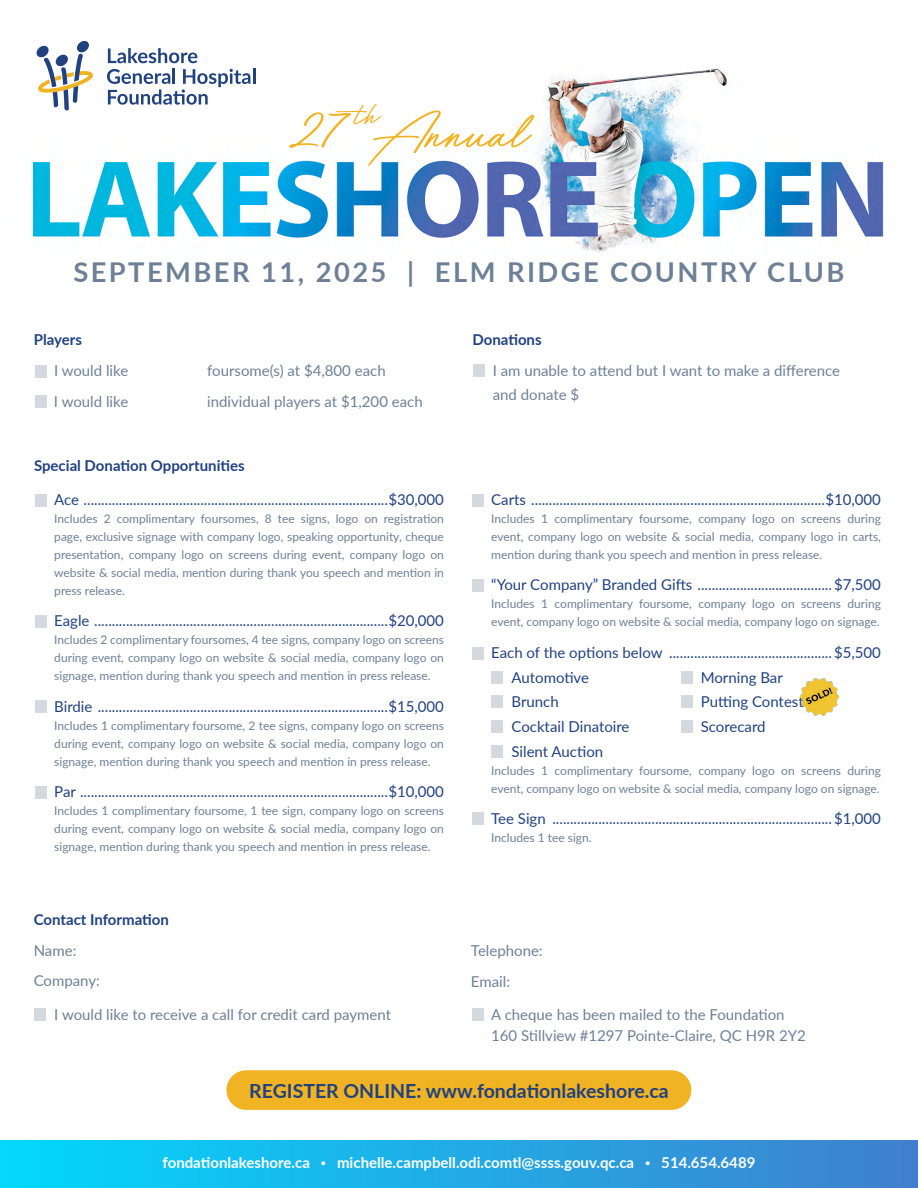
<style>
.page{position:relative;width:918px;height:1188px;background:#fff}
.page>*{position:absolute;margin:0;border:0;box-sizing:border-box;transform-origin:0 0}
.t1{font:71.1px "Bayshore";color:#f0b323}
.t2{font:700 27.3px "Lato";letter-spacing:.09em;color:#6e8096}
.t3{font:700 19.5px "Lato";color:#21417f}
.t4{font:15px/24.8px "Lato";color:#21417f}
.t5{font:15px/30.8px "Lato";color:#6e8096}
.t6{font:700 15px "Lato";color:#fff}
.t7{font:700 15px "Lato";color:#21417f}
.t8{font:12px/18px "Lato";color:#6e8096;text-align:justify}
.s1{font-size:9px}
</style>
<div class="page">
<img style="left:32px;top:62px;width:852px;height:191px">
<div style="left:0;top:1140px;width:918px;height:48px;background:linear-gradient(to right,#03d8fd,#407fcd)"></div>
<svg style="left:36px;top:40px;width:57px;height:71px"></svg>
<svg style="left:108px;top:48px;width:89px;height:15px"></svg>
<svg style="left:107px;top:69px;width:148px;height:36px"></svg>
<div style="left:34px;top:1009px;width:12px;height:12px;background:#d3d9df"></div>
<div style="left:472px;top:1009px;width:12px;height:12px;background:#d3d9df"></div>
<div style="left:35px;top:494px;width:12px;height:12px;background:#d3d9df"></div>
<div style="left:472px;top:494px;width:12px;height:12px;background:#d3d9df"></div>
<div style="left:35px;top:616px;width:12px;height:12px;background:#d3d9df"></div>
<div style="left:472px;top:580px;width:12px;height:12px;background:#d3d9df"></div>
<div style="left:472px;top:647px;width:12px;height:12px;background:#d3d9df"></div>
<div style="left:35px;top:700px;width:12px;height:12px;background:#d3d9df"></div>
<div style="left:491px;top:671px;width:12px;height:12px;background:#d3d9df"></div>
<div style="left:681px;top:671px;width:12px;height:12px;background:#d3d9df"></div>
<div style="left:491px;top:696px;width:12px;height:12px;background:#d3d9df"></div>
<div style="left:681px;top:696px;width:12px;height:12px;background:#d3d9df"></div>
<div style="left:491px;top:720px;width:12px;height:12px;background:#d3d9df"></div>
<div style="left:491px;top:745px;width:12px;height:12px;background:#d3d9df"></div>
<div style="left:472px;top:812px;width:12px;height:12px;background:#d3d9df"></div>
<div style="left:681px;top:720px;width:12px;height:12px;background:#d3d9df"></div>
<div style="left:35px;top:787px;width:12px;height:12px;background:#d3d9df"></div>
<div style="left:473px;top:365px;width:12px;height:12px;background:#d3d9df"></div>
<div style="left:35px;top:365px;width:12px;height:12px;background:#d3d9df"></div>
<div style="left:35px;top:396px;width:12px;height:12px;background:#d3d9df"></div>
<div style="left:226px;top:1070px;width:465px;height:40px;background:#f0b323;border-radius:20px"></div>
<img style="left:799px;top:678px;width:40px;height:38px">
<h1 class="t1" style="left:295px;top:80px;width:236px">27<sup>th</sup> Annual</h1>
<h2 class="t2" style="left:73px;top:252px;width:773px">SEPTEMBER 11, 2025 | ELM RIDGE COUNTRY CLUB</h2>
<p class="t7" style="left:34px;top:329px;width:50px">Players</p>
<p class="t5" style="left:54px;top:354px;width:76px">I would like</p>
<p class="t5" style="left:207px;top:354px;width:180px">foursome(s) at $4,800 each</p>
<p class="t5" style="left:54px;top:385px;width:76px">I would like</p>
<p class="t5" style="left:207px;top:385px;width:217px">individual players at $1,200 each</p>
<p class="t7" style="left:34px;top:454px;width:212px">Special Donation Opportunities</p>
<p class="t4" style="left:54px;top:487px;width:391px">Ace ......................................................................................$30,000</p>
<p class="t8" style="left:54px;top:509px;width:391px">Includes 2 complimentary foursomes, 8 tee signs, logo on registration page, exclusive signage with company logo, speaking opportunity, cheque presentation, company logo on screens during event, company logo on website &amp; social media, mention during thank you speech and mention in press release.</p>
<p class="t4" style="left:54px;top:608px;width:391px">Eagle ...................................................................................$20,000</p>
<p class="t8" style="left:54px;top:631px;width:391px">Includes 2 complimentary foursomes, 4 tee signs, company logo on screens during event, company logo on website &amp; social media, company logo on signage, mention during thank you speech and mention in press release.</p>
<p class="t4" style="left:54px;top:694px;width:391px">Birdie ..................................................................................$15,000</p>
<p class="t8" style="left:54px;top:716px;width:391px">Includes 1 complimentary foursome, 2 tee signs, company logo on screens during event, company logo on website &amp; social media, company logo on signage, mention during thank you speech and mention in press release.</p>
<p class="t4" style="left:54px;top:779px;width:391px">Par .......................................................................................$10,000</p>
<p class="t8" style="left:54px;top:802px;width:391px">Includes 1 complimentary foursome, 1 tee sign, company logo on screens during event, company logo on website &amp; social media, company logo on signage, mention during thank you speech and mention in press release.</p>
<p class="t7" style="left:34px;top:908px;width:137px">Contact Information</p>
<p class="t5" style="left:34px;top:934px;width:68px">Name:<br>Company:</p>
<p class="t7" style="left:472px;top:329px;width:71px">Donations</p>
<p class="t5" style="left:493px;top:358px;width:349px;line-height:24px">I am unable to attend but I want to make a difference and donate $</p>
<p class="t4" style="left:491px;top:487px;width:391px">Carts ...................................................................................$10,000</p>
<p class="t8" style="left:491px;top:509px;width:391px">Includes 1 complimentary foursome, company logo on screens during event, company logo on website &amp; social media, company logo in carts, mention during thank you speech and mention in press release.</p>
<p class="t4" style="left:491px;top:572px;width:203px">“Your Company” Branded Gifts</p>
<p class="t4" style="left:834px;top:572px;width:48px">$7,500</p>
<p class="t8" style="left:491px;top:595px;width:391px">Includes 1 complimentary foursome, company logo on screens during event, company logo on website &amp; social media, company logo on signage.</p>
<p class="t4" style="left:511px;top:640px;width:371px;text-indent:-20px">Each of the options below ..............................................$5,500<br>Automotive<br>Brunch<br>Cocktail Dinatoire<br>Silent Auction</p>
<p class="t4" style="left:701px;top:664px;width:105px">Morning Bar<br>Putting Contest<br>Scorecard</p>
<p class="t8" style="left:491px;top:761px;width:391px">Includes 1 complimentary foursome, company logo on screens during event, company logo on website &amp; social media, company logo on signage.</p>
<p class="t4" style="left:491px;top:806px;width:391px">Tee Sign ...............................................................................$1,000</p>
<p class="t8" style="left:491px;top:829px;width:102px">Includes 1 tee sign.</p>
<p class="t5" style="left:471px;top:935px;width:73px">Telephone:<br>Email:</p>
<p class="t5" style="left:54px;top:999px;width:338px">I would like to receive a call for credit card payment</p>
<p class="t5" style="left:491px;top:1004px;width:316px;line-height:21px">A cheque has been mailed to the Foundation<br>160 Stillview #1297 Pointe-Claire, QC H9R 2Y2</p>
<h3 class="t3" style="left:249px;top:1076px;width:421px">REGISTER ONLINE: www.fondationlakeshore.ca</h3>
<p class="t6" style="left:163px;top:1151px;width:594px">fondationlakeshore.ca <span class="s1">•</span> michelle.campbell.odi.comtl@ssss.gouv.qc.ca <span class="s1">•</span> 514.654.6489</p>
</div>
